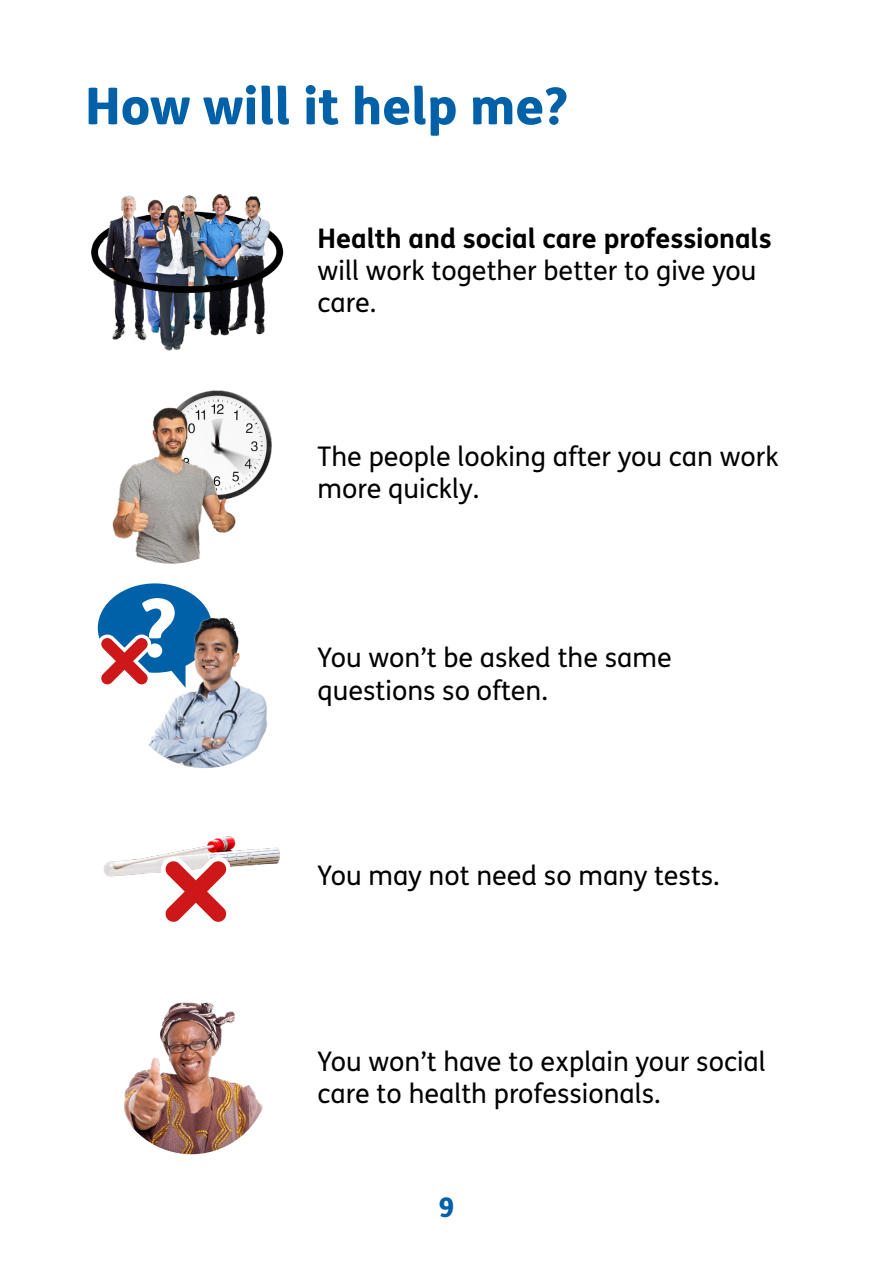
<style>
.page{position:relative;width:893px;height:1263px;background:#fff}
.page>*{position:absolute;margin:0;border:0;box-sizing:border-box;transform-origin:0 0}
.t1{font:800 51px "FS Me";color:#0061a8}
.t2{font:27px/32.4px "FS Me";color:#000}
.t3{font:800 27px "FS Me";color:#0061a8}
.s1{font-weight:700}
</style>
<div class="page">
<img style="left:91px;top:194px;width:193px;height:157px">
<img style="left:182px;top:390px;width:90px;height:105px">
<img style="left:112px;top:403px;width:129px;height:161px">
<svg style="left:97px;top:583px;width:111px;height:102px"></svg>
<img style="left:131px;top:610px;width:137px;height:158px">
<img style="left:103px;top:836px;width:177px;height:41px">
<svg style="left:156px;top:854px;width:78px;height:68px"></svg>
<img style="left:124px;top:1003px;width:139px;height:151px">
<p class="t1" style="left:85px;top:66px;width:484px">How will it help me?</p>
<p class="t2" style="left:318px;top:221px;width:455px"><span class="s1">Health and social care professionals </span>will work together better to give you care.</p>
<p class="t2" style="left:318px;top:439px;width:463px">The people looking after you can work more quickly.</p>
<p class="t2" style="left:318px;top:641px;width:356px">You won’t be asked the same questions so often.</p>
<p class="t2" style="left:318px;top:859px;width:404px">You may not need so many tests.</p>
<p class="t2" style="left:318px;top:1045px;width:450px">You won’t have to explain your social care to health professionals.</p>
<p class="t3" style="left:439px;top:1186px;width:17px">9</p>
</div>
